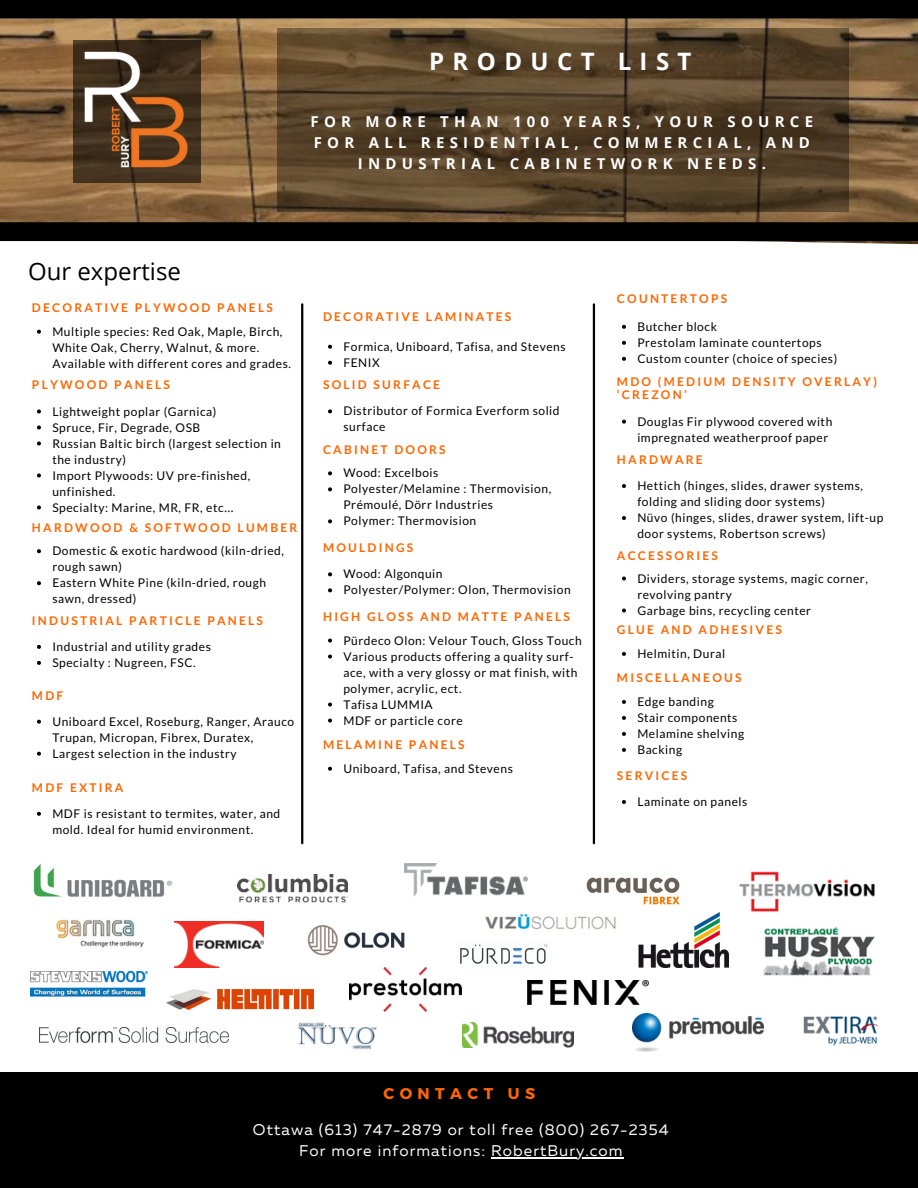
<style>
.page{position:relative;width:918px;height:1188px;background:#fff}
.page>*{position:absolute;margin:0;border:0;box-sizing:border-box;transform-origin:0 0}
.t1{font:24px "Open Sans";color:#000}
.t2{font:700 24px "Open Sans";letter-spacing:.35em;color:#fff}
.t3{font:700 15.6px "Montserrat";letter-spacing:.35em;color:#f60}
.t4{font:15.45px "Muller";letter-spacing:.07em;color:#fff}
.t5{font:700 15px/20.9px "Open Sans";letter-spacing:.35em;color:#fff;text-align:center}
.t6{font:12px/16px "Lato";letter-spacing:.045em;color:#000}
.t7{font:700 12px/14px "Lato";letter-spacing:.185em;color:#f60}
.s1{font-family:"Noto Sans Gurmukhi"}
</style>
<div class="page">
<img style="left:0;top:18px;width:918px;height:227px">
<div style="left:0;top:1072px;width:918px;height:116px;background:#000"></div>
<div style="left:74px;top:40px;width:127px;height:143px;background:#42301c"></div>
<img style="left:73px;top:40px;width:127px;height:139px">
<svg style="left:278px;top:28px;width:571px;height:184px;background:#56422a"></svg>
<div style="left:0;top:222px;width:918px;height:19px;background:#000"></div>
<div style="left:0;top:0;width:918px;height:18px;background:#000"></div>
<svg style="left:328px;top:409px;width:4px;height:4px"></svg>
<hr style="left:593px;top:304px;width:2px;height:539px;background:#000">
<hr style="left:301px;top:304px;width:2px;height:539px;background:#000">
<img style="left:175px;top:922px;width:89px;height:46px">
<img style="left:633px;top:1013px;width:130px;height:39px">
<img style="left:739px;top:871px;width:136px;height:41px">
<img style="left:33px;top:864px;width:139px;height:34px">
<img style="left:763px;top:926px;width:112px;height:50px">
<img style="left:485px;top:913px;width:131px;height:17px">
<img style="left:56px;top:919px;width:88px;height:29px">
<img style="left:297px;top:1022px;width:80px;height:28px">
<img style="left:527px;top:980px;width:122px;height:25px">
<img style="left:39px;top:1028px;width:189px;height:15px">
<img style="left:803px;top:1016px;width:76px;height:30px">
<img style="left:462px;top:1022px;width:112px;height:25px">
<img style="left:237px;top:875px;width:111px;height:28px">
<img style="left:30px;top:971px;width:117px;height:25px">
<img style="left:460px;top:944px;width:88px;height:20px">
<img style="left:639px;top:912px;width:90px;height:55px">
<img style="left:586px;top:877px;width:94px;height:28px">
<img style="left:307px;top:925px;width:98px;height:31px">
<img style="left:404px;top:864px;width:123px;height:32px">
<img style="left:167px;top:990px;width:147px;height:20px">
<img style="left:349px;top:968px;width:113px;height:44px">
<hr style="left:491px;top:1157px;width:133px;height:1px;background:#fff">
<svg style="left:37px;top:330px;width:4px;height:4px"></svg>
<svg style="left:328px;top:345px;width:4px;height:4px"></svg>
<svg style="left:328px;top:361px;width:4px;height:4px"></svg>
<svg style="left:622px;top:325px;width:4px;height:4px"></svg>
<svg style="left:622px;top:341px;width:4px;height:4px"></svg>
<svg style="left:622px;top:357px;width:4px;height:4px"></svg>
<svg style="left:37px;top:410px;width:4px;height:4px"></svg>
<svg style="left:37px;top:426px;width:4px;height:4px"></svg>
<svg style="left:37px;top:442px;width:4px;height:4px"></svg>
<svg style="left:37px;top:474px;width:4px;height:4px"></svg>
<svg style="left:37px;top:506px;width:4px;height:4px"></svg>
<svg style="left:37px;top:549px;width:4px;height:4px"></svg>
<svg style="left:37px;top:581px;width:4px;height:4px"></svg>
<svg style="left:37px;top:645px;width:4px;height:4px"></svg>
<svg style="left:37px;top:661px;width:4px;height:4px"></svg>
<svg style="left:37px;top:720px;width:4px;height:4px"></svg>
<svg style="left:37px;top:752px;width:4px;height:4px"></svg>
<svg style="left:328px;top:767px;width:4px;height:4px"></svg>
<svg style="left:622px;top:484px;width:4px;height:4px"></svg>
<svg style="left:622px;top:516px;width:4px;height:4px"></svg>
<svg style="left:328px;top:471px;width:4px;height:4px"></svg>
<svg style="left:328px;top:487px;width:4px;height:4px"></svg>
<svg style="left:328px;top:519px;width:4px;height:4px"></svg>
<svg style="left:328px;top:572px;width:4px;height:4px"></svg>
<svg style="left:328px;top:588px;width:4px;height:4px"></svg>
<svg style="left:622px;top:652px;width:4px;height:4px"></svg>
<svg style="left:622px;top:420px;width:4px;height:4px"></svg>
<svg style="left:37px;top:812px;width:4px;height:4px"></svg>
<svg style="left:622px;top:700px;width:4px;height:4px"></svg>
<svg style="left:622px;top:716px;width:4px;height:4px"></svg>
<svg style="left:622px;top:732px;width:4px;height:4px"></svg>
<svg style="left:622px;top:748px;width:4px;height:4px"></svg>
<svg style="left:622px;top:800px;width:4px;height:4px"></svg>
<svg style="left:328px;top:639px;width:4px;height:4px"></svg>
<svg style="left:328px;top:655px;width:4px;height:4px"></svg>
<svg style="left:328px;top:703px;width:4px;height:4px"></svg>
<svg style="left:328px;top:719px;width:4px;height:4px"></svg>
<svg style="left:622px;top:577px;width:4px;height:4px"></svg>
<svg style="left:622px;top:609px;width:4px;height:4px"></svg>
<p class="t2" style="left:429px;top:45px;width:264px">PRODUCT LIST</p>
<p class="t5" style="left:311px;top:111px;width:504px">FOR MORE THAN 100 YEARS, YOUR SOURCE<br>FOR ALL RESIDENTIAL, COMMERCIAL, AND<br>INDUSTRIAL CABINETWORK NEEDS.</p>
<p class="t1" style="left:28px;top:254px;width:154px">Our expertise</p>
<p class="t7" style="left:32px;top:300px;width:242px">DECORATIVE PLYWOOD PANELS</p>
<p class="t6" style="left:52px;top:323px;width:240px">Multiple species: Red Oak, Maple, Birch,<br>White Oak, Cherry, Walnut, &amp; more.<br>Available with different cores and grades.</p>
<p class="t7" style="left:32px;top:378px;width:140px">PLYWOOD PANELS</p>
<p class="t6" style="left:52px;top:403px;width:166px">Lightweight poplar (Garnica)</p>
<p class="t6" style="left:52px;top:419px;width:149px">Spruce, Fir, Degrade, OSB</p>
<p class="t6" style="left:52px;top:435px;width:230px">Russian Baltic birch (largest selection in the industry)</p>
<p class="t6" style="left:52px;top:467px;width:199px">Import Plywoods: UV pre-finished, unfinished.</p>
<p class="t6" style="left:52px;top:499px;width:183px">Specialty: Marine, MR, FR, etc<span class="s1">…</span></p>
<p class="t7" style="left:32px;top:521px;width:267px">HARDWOOD &amp; SOFTWOOD LUMBER</p>
<p class="t6" style="left:52px;top:543px;width:233px">Domestic &amp; exotic hardwood (kiln-dried, rough sawn)</p>
<p class="t6" style="left:52px;top:575px;width:215px">Eastern White Pine (kiln-dried, rough sawn, dressed)</p>
<p class="t7" style="left:32px;top:613px;width:233px">INDUSTRIAL PARTICLE PANELS</p>
<p class="t6" style="left:52px;top:638px;width:160px">Industrial and utility grades</p>
<p class="t6" style="left:52px;top:654px;width:145px">Specialty : Nugreen, FSC.</p>
<p class="t7" style="left:32px;top:688px;width:33px">MDF</p>
<p class="t6" style="left:52px;top:713px;width:243px">Uniboard Excel, Roseburg, Ranger, Arauco<br>Trupan, Micropan, Fibrex, Duratex,</p>
<p class="t6" style="left:52px;top:745px;width:186px">Largest selection in the industry</p>
<p class="t7" style="left:32px;top:780px;width:93px">MDF EXTIRA</p>
<p class="t6" style="left:52px;top:805px;width:229px">MDF is resistant to termites, water, and mold. Ideal for humid environment.</p>
<p class="t7" style="left:323px;top:309px;width:190px">DECORATIVE LAMINATES</p>
<p class="t6" style="left:343px;top:338px;width:224px">Formica, Uniboard, Tafisa, and Stevens</p>
<p class="t6" style="left:343px;top:354px;width:38px">FENIX</p>
<p class="t7" style="left:323px;top:378px;width:119px">SOLID SURFACE</p>
<p class="t6" style="left:343px;top:403px;width:218px">Distributor of Formica Everform solid surface</p>
<p class="t7" style="left:323px;top:442px;width:124px">CABINET DOORS</p>
<p class="t6" style="left:343px;top:465px;width:96px">Wood: Excelbois</p>
<p class="t6" style="left:343px;top:481px;width:209px">Polyester/Melamine : Thermovision,<br>Prémoulé, Dörr Industries</p>
<p class="t6" style="left:343px;top:513px;width:134px">Polymer: Thermovision</p>
<p class="t7" style="left:323px;top:540px;width:92px">MOULDINGS</p>
<p class="t6" style="left:343px;top:566px;width:101px">Wood: Algonquin</p>
<p class="t6" style="left:343px;top:582px;width:229px">Polyester/Polymer: Olon, Thermovision</p>
<p class="t7" style="left:323px;top:609px;width:248px">HIGH GLOSS AND MATTE PANELS</p>
<p class="t6" style="left:343px;top:632px;width:240px">Pürdeco Olon: Velour Touch, Gloss Touch</p>
<p class="t6" style="left:343px;top:648px;width:236px">Various products offering a quality surf&shy;ace, with a very glossy or mat finish, with polymer, acrylic, ect.</p>
<p class="t6" style="left:343px;top:696px;width:91px">Tafisa LUMMIA</p>
<p class="t6" style="left:343px;top:712px;width:121px">MDF or particle core</p>
<p class="t7" style="left:323px;top:737px;width:143px">MELAMINE PANELS</p>
<p class="t6" style="left:343px;top:760px;width:171px">Uniboard, Tafisa, and Stevens</p>
<p class="t7" style="left:617px;top:291px;width:112px">COUNTERTOPS</p>
<p class="t6" style="left:637px;top:318px;width:81px">Butcher block</p>
<p class="t6" style="left:637px;top:334px;width:186px">Prestolam laminate countertops</p>
<p class="t6" style="left:637px;top:350px;width:201px">Custom counter (choice of species)</p>
<p class="t7" style="left:617px;top:374px;width:261px">MDO (MEDIUM DENSITY OVERLAY) ‘CREZON’</p>
<p class="t6" style="left:637px;top:413px;width:196px">Douglas Fir plywood covered with impregnated weatherproof paper</p>
<p class="t7" style="left:617px;top:452px;width:87px">HARDWARE</p>
<p class="t6" style="left:637px;top:477px;width:227px">Hettich (hinges, slides, drawer systems, folding and sliding door systems)</p>
<p class="t6" style="left:637px;top:509px;width:247px">Nüvo (hinges, slides, drawer system, lift-up door systems, Robertson screws)</p>
<p class="t7" style="left:617px;top:548px;width:103px">ACCESSORIES</p>
<p class="t6" style="left:637px;top:570px;width:232px">Dividers, storage systems, magic corner, revolving pantry</p>
<p class="t6" style="left:637px;top:602px;width:175px">Garbage bins, recycling center</p>
<p class="t7" style="left:617px;top:623px;width:166px">GLUE AND ADHESIVES</p>
<p class="t6" style="left:637px;top:645px;width:89px">Helmitin, Dural</p>
<p class="t7" style="left:617px;top:671px;width:126px">MISCELLANEOUS</p>
<p class="t6" style="left:637px;top:693px;width:78px">Edge banding</p>
<p class="t6" style="left:637px;top:709px;width:102px">Stair components</p>
<p class="t6" style="left:637px;top:725px;width:108px">Melamine shelving</p>
<p class="t6" style="left:637px;top:741px;width:46px">Backing</p>
<p class="t7" style="left:617px;top:768px;width:72px">SERVICES</p>
<p class="t6" style="left:637px;top:793px;width:112px">Laminate on panels</p>
<p class="t3" style="left:383px;top:1084px;width:153px">CONTACT US</p>
<p class="t4" style="left:253px;top:1123px;width:417px">Ottawa (613) 747-2879 or toll free (800) 267-2354</p>
<p class="t4" style="left:299px;top:1144px;width:325px">For more informations: RobertBury.com</p>
</div>
